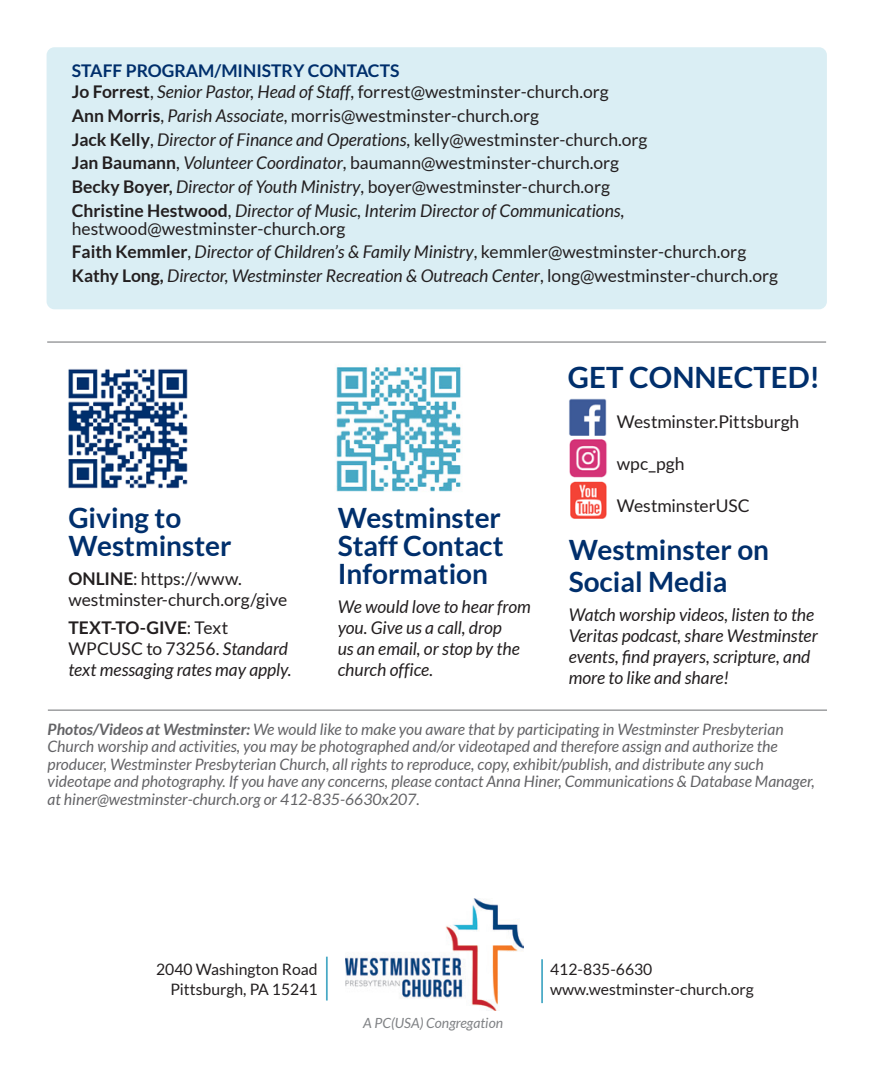
<style>
.page{position:relative;width:882px;height:1071px;background:#fff}
.page>*{position:absolute;margin:0;border:0;box-sizing:border-box;transform-origin:0 0}
.t1{font:700 29.4px "Lato";color:#002f6c}
.t2{font:700 28px/28px "Lato";color:#002f6c}
.t3{font:italic 17.5px/21px "Lato";color:#231f20}
.t4{font:17.5px/21px "Lato";color:#231f20}
.t5{font:700 17.5px "Lato";color:#002f6c}
.t6{font:italic 15.75px/17.5px "Lato";color:#636366}
.t7{font:15.75px "Lato";color:#231f20}
.t8{font:italic 14px "Lato";color:#808285}
.s1{font-weight:700}
.s2{font-style:italic}
.s3{font-weight:700;font-style:normal}
.s4{font-style:normal}
</style>
<div class="page">
<hr style="left:541px;top:959px;width:2px;height:44px;background:#48a9c5">
<img style="left:345px;top:898px;width:179px;height:113px">
<hr style="left:326px;top:957px;width:2px;height:44px;background:#48a9c5">
<img style="left:68px;top:369px;width:120px;height:120px">
<img style="left:569px;top:398px;width:38px;height:38px">
<img style="left:569px;top:439px;width:38px;height:39px">
<img style="left:570px;top:481px;width:37px;height:38px">
<img style="left:336px;top:366px;width:125px;height:126px">
<hr style="left:47px;top:342px;width:779px;height:1px;background:#6c6d70">
<hr style="left:48px;top:710px;width:779px;height:1px;background:#6c6d70">
<div style="left:47px;top:47px;width:780px;height:262px;background:#daeef4;border-radius:8px"></div>
<p class="t5" style="left:72px;top:60px;width:329px">STAFF PROGRAM/MINISTRY CONTACTS</p>
<p class="t4" style="left:72px;top:81px;width:539px"><span class="s1">Jo Forrest</span>, <span class="s2">Senior Pastor, Head of Staff</span>, forrest@westminster-church.org</p>
<p class="t4" style="left:72px;top:105px;width:469px"><span class="s1">Ann Morris</span>, <span class="s2">Parish Associate</span>, morris@westminster-church.org</p>
<p class="t4" style="left:72px;top:129px;width:577px"><span class="s1">Jack Kelly</span>, <span class="s2">Director of Finance and Operations</span>, kelly@westminster-church.org</p>
<p class="t4" style="left:72px;top:152px;width:549px"><span class="s1">Jan Baumann</span>, <span class="s2">Volunteer Coordinator</span>, baumann@westminster-church.org</p>
<p class="t4" style="left:72px;top:176px;width:540px"><span class="s1">Becky Boyer,</span> <span class="s2">Director of Youth Ministry</span>, boyer@westminster-church.org</p>
<p class="t3" style="left:72px;top:202px;width:554px;line-height:17.5px"><span class="s3">Christine Hestwood</span><span class="s4">,</span> Director of Music<span class="s4">,</span> Interim Director of Communications, <span class="s4">hestwood@westminster-church.org</span></p>
<p class="t3" style="left:72px;top:242px;width:676px"><span class="s3">Faith Kemmler</span><span class="s4">,</span> Director of Children’s &amp; Family Ministry<span class="s4">, kemmler@westminster-church.org</span></p>
<p class="t3" style="left:72px;top:266px;width:708px"><span class="s3">Kathy Long,</span> Director, Westminster Recreation &amp; Outreach Center<span class="s4">, long@westminster-church.org</span></p>
<p class="t2" style="left:68px;top:503px;width:165px">Giving to<br>Westminster</p>
<p class="t4" style="left:68px;top:568px;width:221px"><span class="s1">ONLINE</span>: https://www. westminster-church.org/give</p>
<p class="t3" style="left:68px;top:618px;width:225px"><span class="s3">TEXT-TO-GIVE</span><span class="s4">: Text<br>WPCUSC to 73256.</span> Standard text messaging rates may apply.</p>
<p class="t2" style="left:338px;top:504px;width:167px;text-align:justify">Westminster Staff Contact Information</p>
<p class="t3" style="left:338px;top:597px;width:195px">We would love to hear from you. Give us a call, drop<br>us an email, or stop by the church office.</p>
<p class="t1" style="left:568px;top:360px;width:254px">GET CONNECTED!</p>
<p class="t4" style="left:617px;top:411px;width:184px">Westminster.Pittsburgh</p>
<p class="t4" style="left:617px;top:453px;width:69px">wpc_pgh</p>
<p class="t4" style="left:617px;top:495px;width:135px">WestminsterUSC</p>
<p class="t2" style="left:569px;top:534px;width:202px;line-height:31.5px">Westminster on<br>Social Media</p>
<p class="t3" style="left:569px;top:604px;width:251px">Watch worship videos, listen to the Veritas podcast, share Westminster events, find prayers, scripture, and more to like and share!</p>
<p class="t6" style="left:48px;top:721px;width:769px"><span class="s1">Photos/Videos at Westminster:</span> We would like to make you aware that by participating in Westminster Presbyterian Church worship and activities, you may be photographed and/or videotaped and therefore assign and authorize the producer, Westminster Presbyterian Church, all rights to reproduce, copy, exhibit/publish, and distribute any such videotape and photography. If you have any concerns, please contact Anna Hiner, Communications &amp; Database Manager, at hiner@westminster-church.org or 412-835-6630x207.</p>
<p class="t7" style="left:156px;top:961px;width:163px">2040 Washington Road</p>
<p class="t7" style="left:170px;top:980px;width:149px">Pittsburgh, PA 15241</p>
<p class="t8" style="left:363px;top:1015px;width:141px">A PC(USA) Congregation</p>
<p class="t7" style="left:550px;top:961px;width:104px">412-835-6630</p>
<p class="t7" style="left:550px;top:980px;width:205px">www.westminster-church.org</p>
</div>
